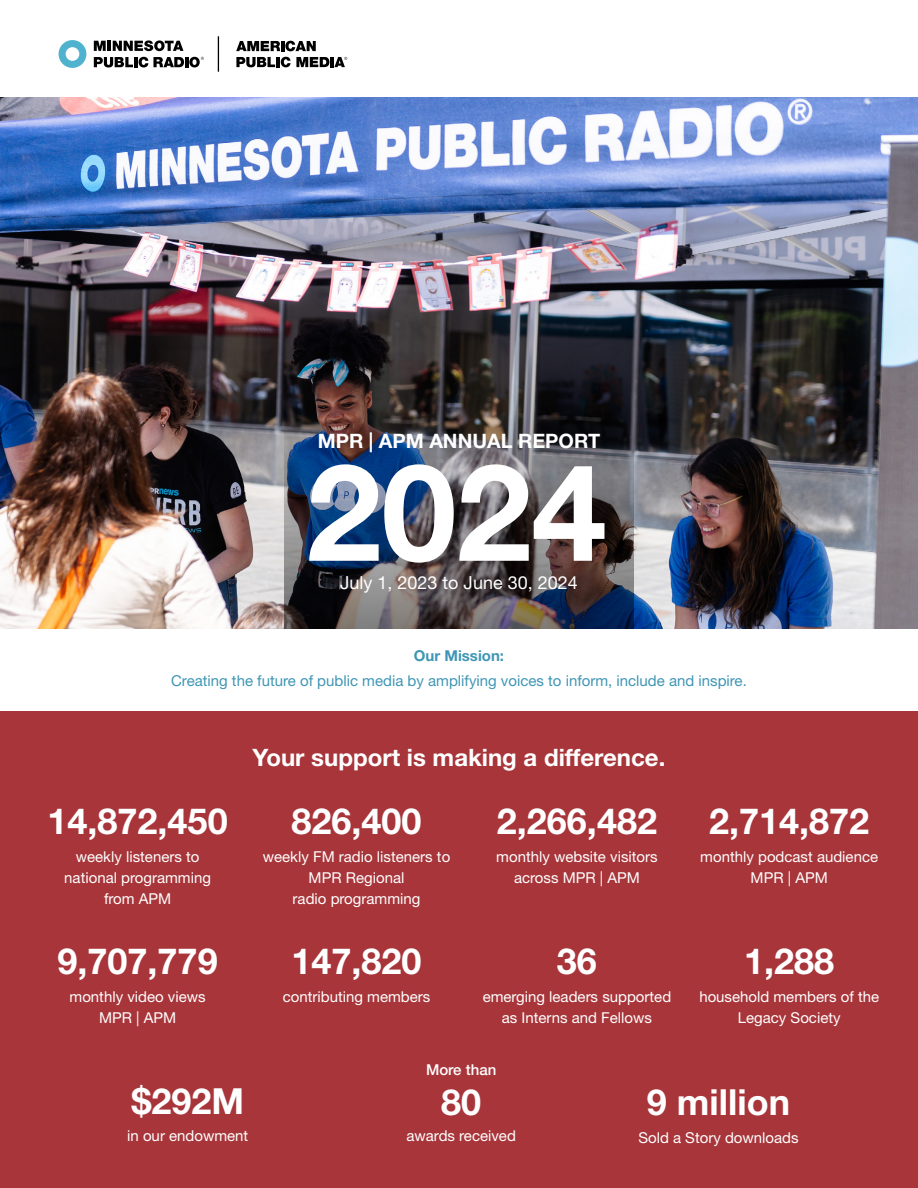
<style>
.page{position:relative;width:918px;height:1188px;background:#fff}
.page>*{position:absolute;margin:0;border:0;box-sizing:border-box;transform-origin:0 0}
.t1{font:700 135px "Helvetica Neue LT Std";color:#fff}
.t2{font:700 36px "Helvetica Neue LT Std";color:#fff}
.t3{font:700 24px "Helvetica Neue LT Std";color:#fff}
.t4{font:700 19.8px "Helvetica Neue LT Std";color:#fff}
.t5{font:18px "Helvetica Neue LT Std";color:#fff}
.t6{font:15px/21px "Helvetica Neue LT Std";color:#fff;text-align:center}
.t7{font:15px "Helvetica Neue LT Std";color:#3f96b4}
.t8{font:700 15px "Helvetica Neue LT Std";color:#3f96b4}
.t9{font:500 15px "Helvetica Neue LT Std";color:#fff}
</style>
<div class="page">
<img style="left:0;top:97px;width:918px;height:532px">
<img style="left:284px;top:405px;width:350px;height:224px">
<svg style="left:59px;top:40px;width:27px;height:28px"></svg>
<svg style="left:94px;top:40px;width:89px;height:11px"></svg>
<svg style="left:94px;top:57px;width:110px;height:10px"></svg>
<hr style="left:218px;top:36px;width:1px;height:36px;background:#000">
<svg style="left:236px;top:41px;width:80px;height:10px"></svg>
<svg style="left:236px;top:57px;width:39px;height:10px"></svg>
<hr style="left:276px;top:57px;width:4px;height:10px;background:#000">
<svg style="left:281px;top:57px;width:66px;height:10px"></svg>
<div style="left:0;top:712px;width:918px;height:476px;background:#a8353a"></div>
<h3 class="t4" style="left:318px;top:429px;width:284px">MPR | APM ANNUAL REPORT</h3>
<h1 class="t1" style="left:306px;top:429px;width:302px">2024</h1>
<p class="t5" style="left:340px;top:572px;width:239px">July 1, 2023 to June 30, 2024</p>
<p class="t8" style="left:414px;top:646px;width:92px">Our Mission:</p>
<p class="t7" style="left:171px;top:671px;width:577px">Creating the future of public media by amplifying voices to inform, include and inspire.</p>
<h2 class="t2" style="left:48px;top:799px;width:182px">14,872,450</h2>
<p class="t6" style="left:64px;top:846px;width:148px">weekly listeners to national programming from APM</p>
<h2 class="t2" style="left:58px;top:939px;width:162px">9,707,779</h2>
<p class="t6" style="left:70px;top:986px;width:138px">monthly video views<br>MPR | APM</p>
<h3 class="t3" style="left:253px;top:743px;width:414px">Your support is making a difference.</h3>
<h2 class="t2" style="left:292px;top:799px;width:132px">826,400</h2>
<p class="t6" style="left:263px;top:846px;width:189px">weekly FM radio listeners to<br>MPR Regional<br>radio programming</p>
<h2 class="t2" style="left:292px;top:939px;width:132px">147,820</h2>
<p class="t6" style="left:283px;top:986px;width:149px">contributing members</p>
<h2 class="t2" style="left:497px;top:799px;width:162px">2,266,482</h2>
<p class="t6" style="left:496px;top:846px;width:163px">monthly website visitors across MPR | APM</p>
<h2 class="t2" style="left:557px;top:939px;width:42px">36</h2>
<p class="t6" style="left:483px;top:986px;width:190px">emerging leaders supported as Interns and Fellows</p>
<h2 class="t2" style="left:709px;top:799px;width:162px">2,714,872</h2>
<p class="t6" style="left:700px;top:846px;width:179px">monthly podcast audience<br>MPR | APM</p>
<h2 class="t2" style="left:744px;top:939px;width:92px">1,288</h2>
<p class="t6" style="left:699px;top:986px;width:181px">household members of the<br>Legacy Society</p>
<h2 class="t2" style="left:131px;top:1079px;width:114px">$292M</h2>
<p class="t6" style="left:127px;top:1125px;width:123px">in our endowment</p>
<p class="t9" style="left:426px;top:1060px;width:72px">More than</p>
<h2 class="t2" style="left:441px;top:1080px;width:42px">80</h2>
<p class="t6" style="left:406px;top:1125px;width:111px">awards received</p>
<h2 class="t2" style="left:647px;top:1080px;width:145px">9 million</h2>
<p class="t6" style="left:638px;top:1127px;width:162px">Sold a Story downloads</p>
</div>
